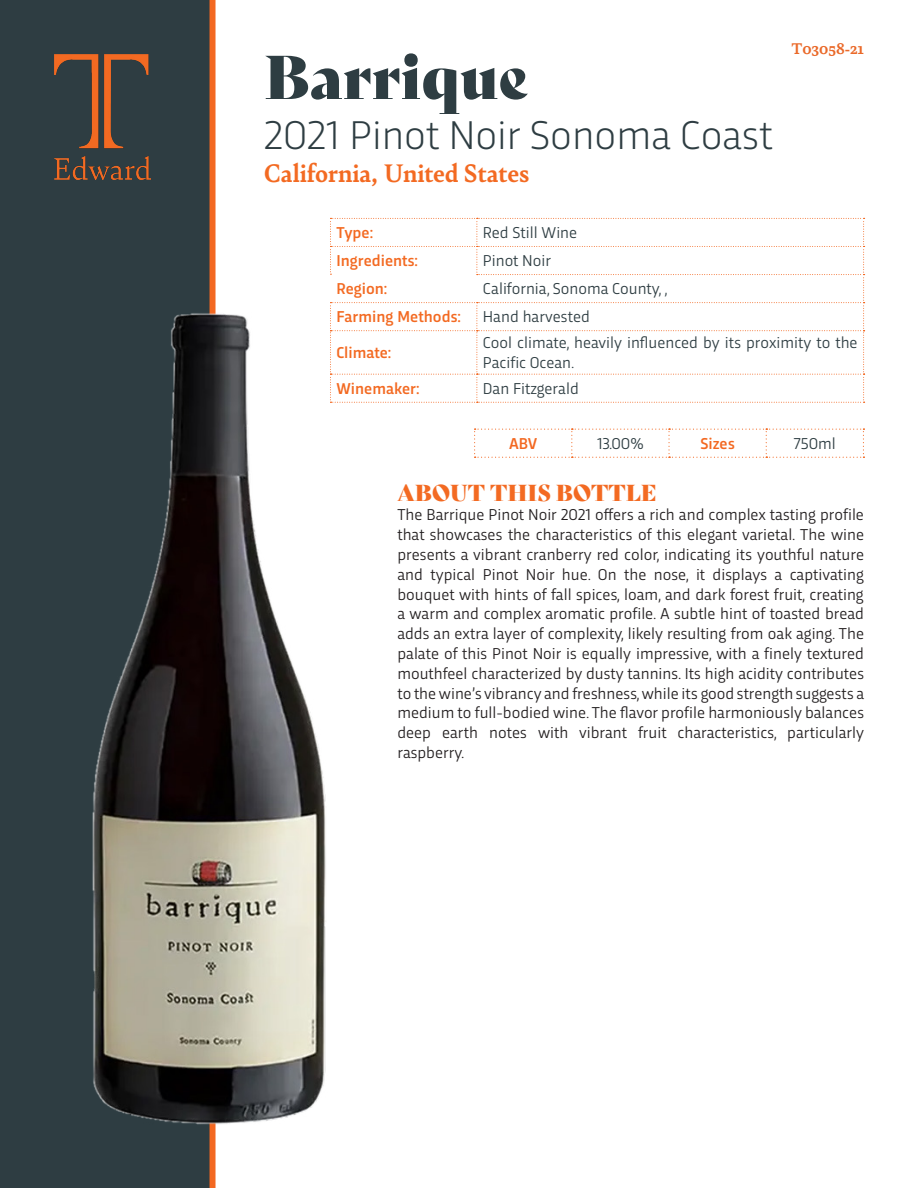
<style>
.page{position:relative;width:918px;height:1188px;background:#fff}
.page>*{position:absolute;margin:0;border:0;box-sizing:border-box;transform-origin:0 0}
.t1{font:60px "Bely Display";color:#2e3d42}
.t2{font:300 42px "Trasandina";color:#2e3d42}
.t3{font:700 27px "Bely";color:#f36a22}
.t4{font:22.5px "Bely Display";color:#f36a22}
.t5{font:16.5px/19.8px "Trasandina";color:#231f20;text-align:justify}
.t6{font:16.5px/19.8px "Trasandina";color:#2e3d42}
.t7{font:500 16.5px "Trasandina";color:#f36a22}
.t8{font:700 16.5px "Bely";color:#ea6929}
.t9{font:500 16.5px "Trasandina";color:#f36821}
</style>
<div class="page">
<svg style="left:330px;top:218px;width:535px;height:185px"></svg>
<div style="left:0;top:0;width:210px;height:1188px;background:#2e3d42"></div>
<div style="left:210px;top:0;width:6px;height:1188px;background:#f36821"></div>
<img style="left:54px;top:54px;width:97px;height:125px">
<svg style="left:474px;top:429px;width:390px;height:29px"></svg>
<img style="left:92px;top:218px;width:234px;height:916px">
<p class="t1" style="left:264px;top:29px;width:266px">Barrique</p>
<p class="t2" style="left:264px;top:105px;width:511px">2021 Pinot Noir Sonoma Coast</p>
<p class="t3" style="left:264px;top:154px;width:267px">California, United States</p>
<p class="t8" style="left:791px;top:37px;width:74px">T03058-21</p>
<p class="t7" style="left:336px;top:220px;width:38px">Type:</p>
<p class="t6" style="left:483px;top:222px;width:96px">Red Still Wine</p>
<p class="t7" style="left:336px;top:248px;width:83px">Ingredients:</p>
<p class="t6" style="left:483px;top:250px;width:70px">Pinot Noir</p>
<p class="t7" style="left:336px;top:277px;width:52px">Region:</p>
<p class="t6" style="left:483px;top:278px;width:186px">California, Sonoma County, ,</p>
<p class="t7" style="left:336px;top:305px;width:126px">Farming Methods:</p>
<p class="t6" style="left:483px;top:306px;width:108px">Hand harvested</p>
<p class="t7" style="left:336px;top:340px;width:56px">Climate:</p>
<p class="t6" style="left:483px;top:332px;width:376px">Cool climate, heavily influenced by its proximity to the<br>Pacific Ocean.</p>
<p class="t7" style="left:336px;top:376px;width:85px">Winemaker:</p>
<p class="t6" style="left:483px;top:377px;width:97px">Dan Fitzgerald</p>
<p class="t9" style="left:509px;top:431px;width:30px">ABV</p>
<p class="t6" style="left:597px;top:432px;width:48px">13.00%</p>
<p class="t9" style="left:700px;top:431px;width:36px">Sizes</p>
<p class="t6" style="left:794px;top:432px;width:44px">750ml</p>
<p class="t4" style="left:397px;top:474px;width:261px">ABOUT THIS BOTTLE</p>
<p class="t5" style="left:397px;top:504px;width:468px">The Barrique Pinot Noir 2021 offers a rich and complex tasting profile that showcases the characteristics of this elegant varietal. The wine presents a vibrant cranberry red color, indicating its youthful nature and typical Pinot Noir hue. On the nose, it displays a captivating bouquet with hints of fall spices, loam, and dark forest fruit, creating a warm and complex aromatic profile. A subtle hint of toasted bread adds an extra layer of complexity, likely resulting from oak aging. The palate of this Pinot Noir is equally impressive, with a finely textured mouthfeel characterized by dusty tannins. Its high acidity contributes to the wine’s vibrancy and freshness, while its good strength suggests a medium to full-bodied wine. The flavor profile harmoniously balances deep earth notes with vibrant fruit characteristics, particularly raspberry.</p>
</div>
